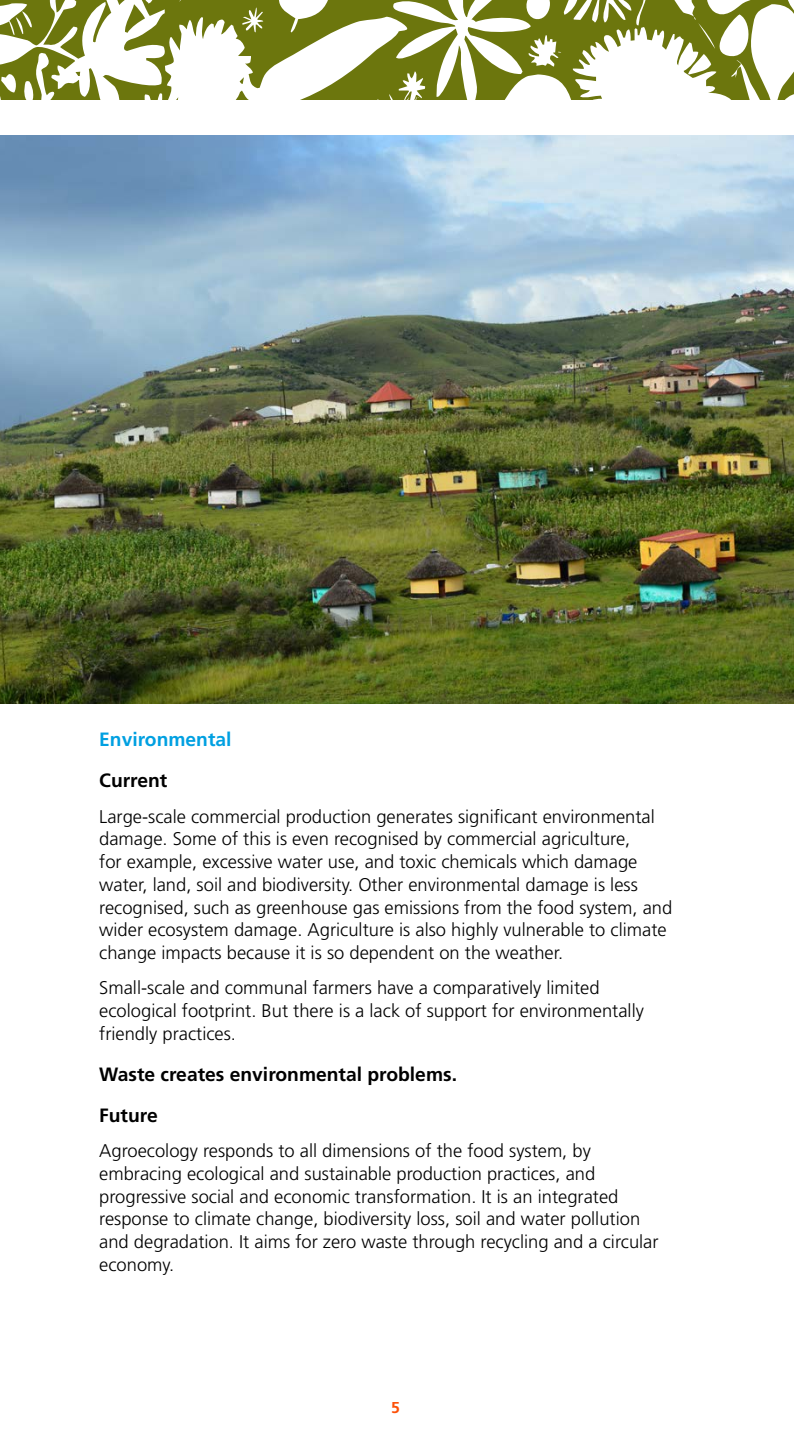
<style>
.page{position:relative;width:794px;height:1439px;background:#fff}
.page>*{position:absolute;margin:0;border:0;box-sizing:border-box;transform-origin:0 0}
.t1{font:700 19.25px/41.1px "Frutiger";color:#000}
.t2{font:700 19.25px "Frutiger";color:#00a0e1}
.t3{font:300 18.38px/22.8px "Frutiger";color:#000}
.t4{font:700 15.75px "Frutiger";color:#fd5109}
</style>
<div class="page">
<svg style="left:0;top:0;width:158px;height:100px"></svg>
<svg style="left:158px;top:0;width:636px;height:100px"></svg>
<img style="left:0;top:136px;width:794px;height:568px">
<p class="t2" style="left:99px;top:728px;width:134px">Environmental</p>
<p class="t1" style="left:99px;top:760px;width:70px">Current</p>
<p class="t3" style="left:99px;top:805px;width:574px">Large-scale commercial production generates significant environmental damage. Some of this is even recognised by commercial agriculture,<br>for example, excessive water use, and toxic chemicals which damage water, land, soil and biodiversity. Other environmental damage is less recognised, such as greenhouse gas emissions from the food system, and wider ecosystem damage. Agriculture is also highly vulnerable to climate change impacts because it is so dependent on the weather.</p>
<p class="t3" style="left:99px;top:977px;width:546px">Small-scale and communal farmers have a comparatively limited ecological footprint. But there is a lack of support for environmentally friendly practices.</p>
<p class="t1" style="left:99px;top:1053px;width:359px">Waste creates environmental problems.<br>Future</p>
<p class="t3" style="left:99px;top:1139px;width:561px">Agroecology responds to all dimensions of the food system, by embracing ecological and sustainable production practices, and progressive social and economic transformation. It is an integrated response to climate change, biodiversity loss, soil and water pollution and degradation. It aims for zero waste through recycling and a circular economy.</p>
<p class="t4" style="left:391px;top:1398px;width:10px">5</p>
</div>
